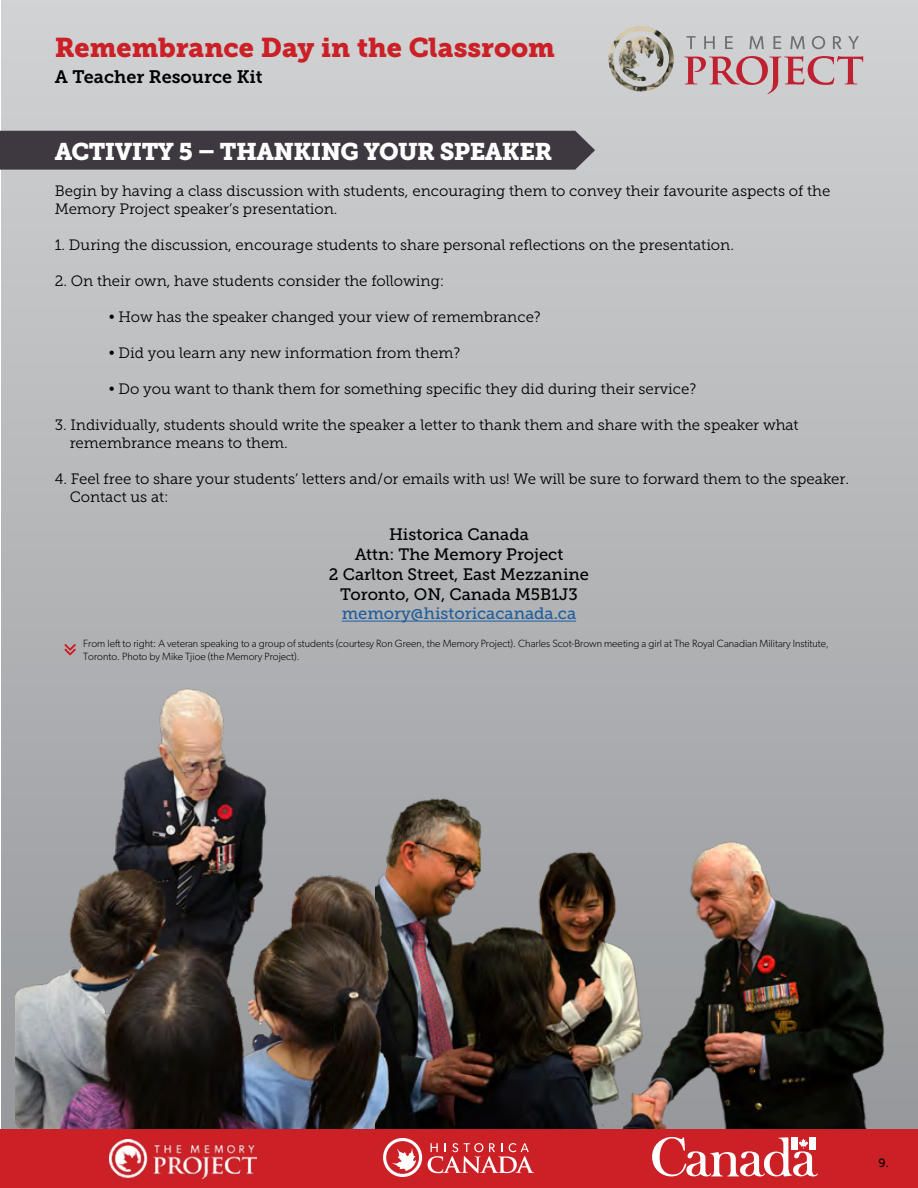
<style>
.page{position:relative;width:918px;height:1188px;background:#fff}
.page>*{position:absolute;margin:0;border:0;box-sizing:border-box;transform-origin:0 0}
.t1{font:27px "Museo Slab 900";color:#cc2027}
.t2{font:24px "Museo Slab 900";letter-spacing:-.025em;color:#fff}
.t3{font:18px "Museo Slab 700";color:#000}
.t4{font:16.5px/19.8px "Museo Slab 500";color:#000;text-align:center}
.t5{font:16.5px "Museo Slab 500";color:#215e9e}
.t6{font:15px/18px "Museo Slab 300";color:#000}
.t7{font:12px "Museo Slab 500";color:#000}
.t8{font:300 10.5px/12.6px "Gibson";color:#000}
</style>
<div class="page">
<div style="left:1px;top:0;width:917px;height:1187px;background:linear-gradient(to bottom,#d0d2d4,#929598)"></div>
<img style="left:400px;top:792px;width:504px;height:338px">
<div style="left:0;top:131px;width:595px;height:39px;background:#3e3940"></div>
<hr style="left:342px;top:621px;width:234px;height:1px;background:#215e9e">
<img style="left:15px;top:682px;width:385px;height:448px">
<div style="left:0;top:1130px;width:918px;height:58px;background:#cc2027"></div>
<img style="left:109px;top:1139px;width:148px;height:40px">
<svg style="left:383px;top:1138px;width:39px;height:39px"></svg>
<svg style="left:428px;top:1143px;width:106px;height:30px"></svg>
<svg style="left:652px;top:1137px;width:166px;height:39px"></svg>
<svg style="left:687px;top:36px;width:9px;height:13px"></svg>
<svg style="left:704px;top:36px;width:11px;height:13px"></svg>
<svg style="left:725px;top:36px;width:8px;height:13px"></svg>
<svg style="left:749px;top:36px;width:15px;height:13px"></svg>
<svg style="left:774px;top:36px;width:7px;height:13px"></svg>
<svg style="left:790px;top:36px;width:15px;height:13px"></svg>
<svg style="left:812px;top:36px;width:13px;height:13px"></svg>
<svg style="left:833px;top:36px;width:9px;height:13px"></svg>
<svg style="left:848px;top:36px;width:11px;height:13px"></svg>
<svg style="left:684px;top:56px;width:179px;height:38px;background:#c9a2a7"></svg>
<img style="left:608px;top:26px;width:66px;height:65px">
<svg style="left:64px;top:643px;width:12px;height:13px"></svg>
<h1 class="t1" style="left:55px;top:32px;width:502px">Remembrance Day in the Classroom</h1>
<p class="t3" style="left:55px;top:67px;width:209px">A Teacher Resource Kit</p>
<h2 class="t2" style="left:55px;top:138px;width:499px">ACTIVITY 5 – THANKING YOUR SPEAKER</h2>
<p class="t6" style="left:55px;top:182px;width:777px">Begin by having a class discussion with students, encouraging them to convey their favourite aspects of the<br>Memory Project speaker’s presentation.</p>
<p class="t6" style="left:55px;top:236px;width:681px">1. During the discussion, encourage students to share personal reflections on the presentation.</p>
<p class="t6" style="left:55px;top:272px;width:391px">2. On their own, have students consider the following:</p>
<p class="t6" style="left:109px;top:308px;width:433px">• How has the speaker changed your view of remembrance?</p>
<p class="t6" style="left:109px;top:344px;width:353px">• Did you learn any new information from them?</p>
<p class="t6" style="left:109px;top:380px;width:589px">• Do you want to thank them for something specific they did during their service?</p>
<p class="t6" style="left:70px;top:416px;width:730px;text-indent:-15px">3. Individually, students should write the speaker a letter to thank them and share with the speaker what remembrance means to them.</p>
<p class="t6" style="left:70px;top:470px;width:781px;text-indent:-15px">4. Feel free to share your students’ letters and/or emails with us! We will be sure to forward them to the speaker.<br>Contact us at:</p>
<p class="t4" style="left:329px;top:525px;width:262px">Historica Canada<br>Attn: The Memory Project<br>2 Carlton Street, East Mezzanine<br>Toronto, ON, Canada M5B1J3</p>
<p class="t5" style="left:342px;top:605px;width:236px">memory@historicacanada.ca</p>
<p class="t8" style="left:83px;top:637px;width:747px">From left to right: A veteran speaking to a group of students (courtesy Ron Green, the Memory Project). Charles Scot-Brown meeting a girl at The Royal Canadian Military Institute,<br>Toronto. Photo by Mike Tjioe (the Memory Project).</p>
<p class="t7" style="left:879px;top:1156px;width:12px">9.</p>
</div>
